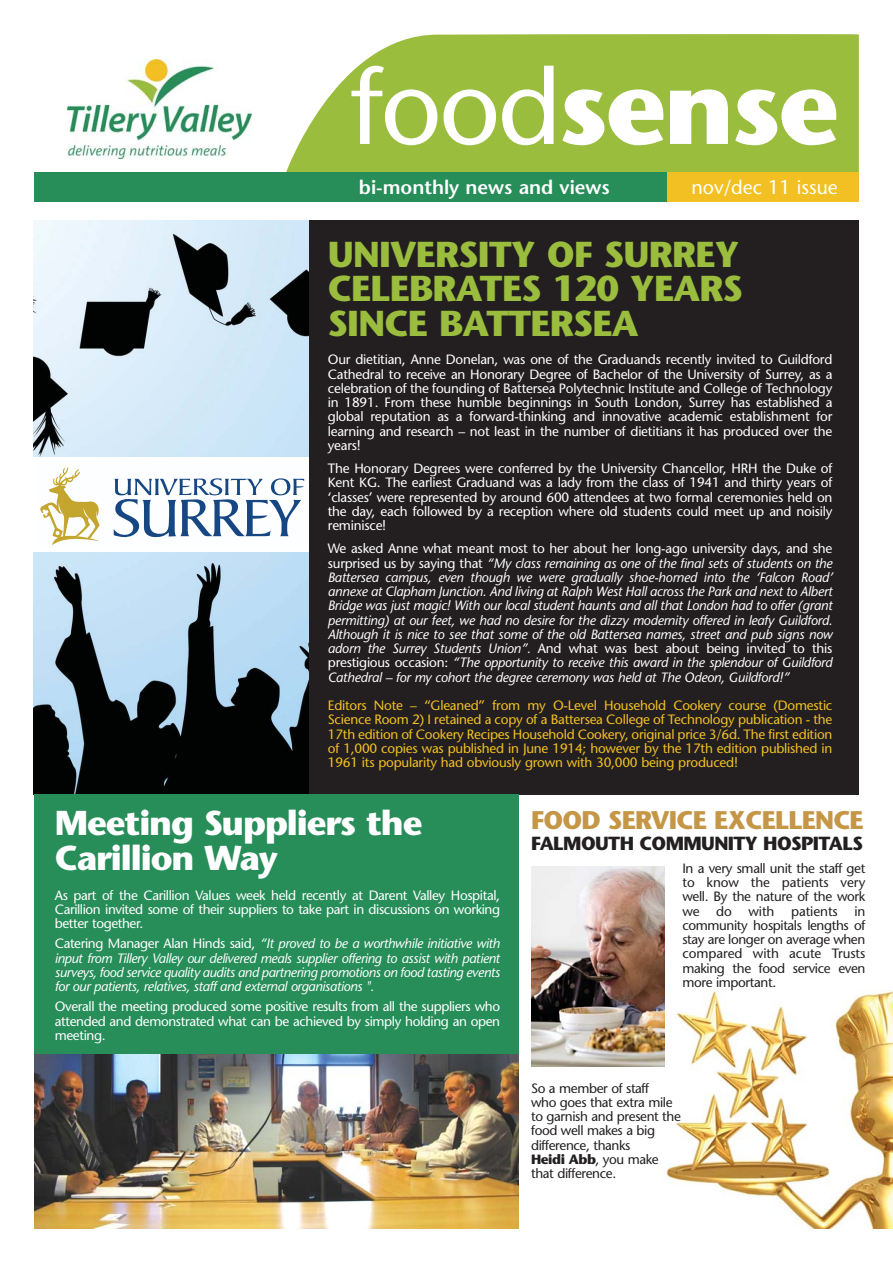
<style>
.page{position:relative;width:893px;height:1263px;background:#fff}
.page>*{position:absolute;margin:0;border:0;box-sizing:border-box;transform-origin:0 0}
.t1{font:700 106.5px "Stone Sans";letter-spacing:-.025em;color:#fff}
.t2{font:700 36px/34.5px "Stone Sans";letter-spacing:-.02em;color:#9bbd3e;text-align:justify}
.t3{font:700 34.5px/34.5px "Stone Sans";letter-spacing:-.03em;color:#fff}
.t4{font:700 25.5px "Stone Sans";letter-spacing:-.03em;color:#c49646}
.t5{font:600 19.5px "Stone Sans";color:#fff}
.t6{font:19.5px "Stone Sans";color:#fff}
.t7{font:700 18.9px "Stone Sans";letter-spacing:-.03em;color:#231f20}
.t8{font:13.5px/14.2px "Stone Sans";letter-spacing:-.025em;color:#fff;text-align:justify}
.t9{font:italic 13.5px/14.2px "Stone Sans";letter-spacing:-.025em;color:#fff;text-align:justify}
.t10{font:13.5px/14.2px "Stone Sans";letter-spacing:-.015em;color:#f2c022;text-align:justify}
.t11{font:13.5px/14.2px "Stone Sans";letter-spacing:-.03em;color:#231f20;text-align:justify}
.s1{font-weight:400}
.s2{font-style:normal}
.s3{font-weight:700}
</style>
<div class="page">
<img style="left:67px;top:59px;width:184px;height:100px">
<svg style="left:285px;top:34px;width:574px;height:139px;background:#a2c24e"></svg>
<div style="left:34px;top:173px;width:635px;height:29px;background:#278d59"></div>
<div style="left:667px;top:172px;width:192px;height:30px;background:#f2c022"></div>
<div style="left:309px;top:220px;width:550px;height:574px;background:#231f20"></div>
<img style="left:34px;top:220px;width:275px;height:574px">
<div style="left:34px;top:458px;width:275px;height:94px;background:#fff"></div>
<svg style="left:114px;top:478px;width:190px;height:59px"></svg>
<svg style="left:40px;top:467px;width:60px;height:78px"></svg>
<div style="left:34px;top:794px;width:485px;height:377px;background:#278d59"></div>
<img style="left:34px;top:1055px;width:485px;height:174px">
<img style="left:646px;top:990px;width:246px;height:239px">
<img style="left:531px;top:866px;width:133px;height:200px">
<h1 class="t1" style="left:352px;top:66px;width:489px"><span class="s1">food</span>sense</h1>
<h3 class="t5" style="left:359px;top:180px;width:252px">bi-monthly news and views</h3>
<h3 class="t6" style="left:691px;top:180px;width:148px">nov/dec 11 issue</h3>
<h2 class="t2" style="left:328px;top:241px;width:417px">UNIVERSITY OF SURREY CELEBRATES 120 YEARS SINCE BATTERSEA</h2>
<p class="t8" style="left:328px;top:354px;width:506px">Our dietitian, Anne Donelan, was one of the Graduands recently invited to Guildford Cathedral to receive an Honorary Degree of Bachelor of the University of Surrey, as a celebration of the founding of Battersea Polytechnic Institute and College of Technology in 1891. From these humble beginnings in South London, Surrey has established a global reputation as a forward-thinking and innovative academic establishment for learning and research – not least in the number of dietitians it has produced over the years!</p>
<p class="t8" style="left:328px;top:463px;width:506px">The Honorary Degrees were conferred by the University Chancellor, HRH the Duke of Kent KG. The earliest Graduand was a lady from the class of 1941 and thirty years of ‘classes’ were represented by around 600 attendees at two formal ceremonies held on the day, each followed by a reception where old students could meet up and noisily reminisce!</p>
<p class="t9" style="left:328px;top:543px;width:506px"><span class="s2">We asked Anne what meant most to her about her long-ago university days, and she surprised us by saying that</span> “My class remaining as one of the final sets of students on the Battersea campus, even though we were gradually shoe-horned into the ‘Falcon Road’ annexe at Clapham Junction. And living at Ralph West Hall across the Park and next to Albert Bridge was just magic! With our local student haunts and all that London had to offer (grant permitting) at our feet, we had no desire for the dizzy modernity offered in leafy Guildford.<br>Although it is nice to see that some of the old Battersea names, street and pub signs now adorn the Surrey Students Union”. <span class="s2">And what was best about being invited to this prestigious occasion:</span> “The opportunity to receive this award in the splendour of Guildford Cathedral – for my cohort the degree ceremony was held at The Odeon, Guildford!”</p>
<p class="t10" style="left:328px;top:700px;width:506px">Editors Note – “Gleaned” from my O-Level Household Cookery course (Domestic Science Room 2) I retained a copy of a Battersea College of Technology publication - the 17th edition of Cookery Recipes Household Cookery, original price 3/6d. The first edition of 1,000 copies was published in June 1914; however by the 17th edition published in 1961 its popularity had obviously grown with 30,000 being produced!</p>
<h3 class="t3" style="left:55px;top:810px;width:369px">Meeting Suppliers the<br>Carillion Way</h3>
<p class="t8" style="left:55px;top:889px;width:447px">As part of the Carillion Values week held recently at Darent Valley Hospital, Carillion invited some of their suppliers to take part in discussions on working better together.</p>
<p class="t9" style="left:55px;top:938px;width:447px"><span class="s2">Catering Manager Alan Hinds said,</span> “It proved to be a worthwhile initiative with input from Tillery Valley our delivered meals supplier offering to assist with patient surveys, food service quality audits and partnering promotions on food tasting events for our patients, relatives, staff and external organisations ".</p>
<p class="t8" style="left:55px;top:1001px;width:447px">Overall the meeting produced some positive results from all the suppliers who attended and demonstrated what can be achieved by simply holding an open meeting.</p>
<h3 class="t4" style="left:531px;top:810px;width:334px">FOOD SERVICE EXCELLENCE</h3>
<h3 class="t7" style="left:531px;top:836px;width:333px">FALMOUTH COMMUNITY HOSPITALS</h3>
<p class="t11" style="left:682px;top:862px;width:184px">In a very small unit the staff get to know the patients very well. By the nature of the work we do with patients in community hospitals lengths of stay are longer on average when compared with acute Trusts making the food service even more important.</p>
<p class="t11" style="left:531px;top:1082px;width:151px;text-align:left">So a member of staff<br>who goes that extra mile to garnish and present the food well makes a big difference, thanks<br><span class="s3">Heidi Abb</span>, you make that difference.</p>
</div>
